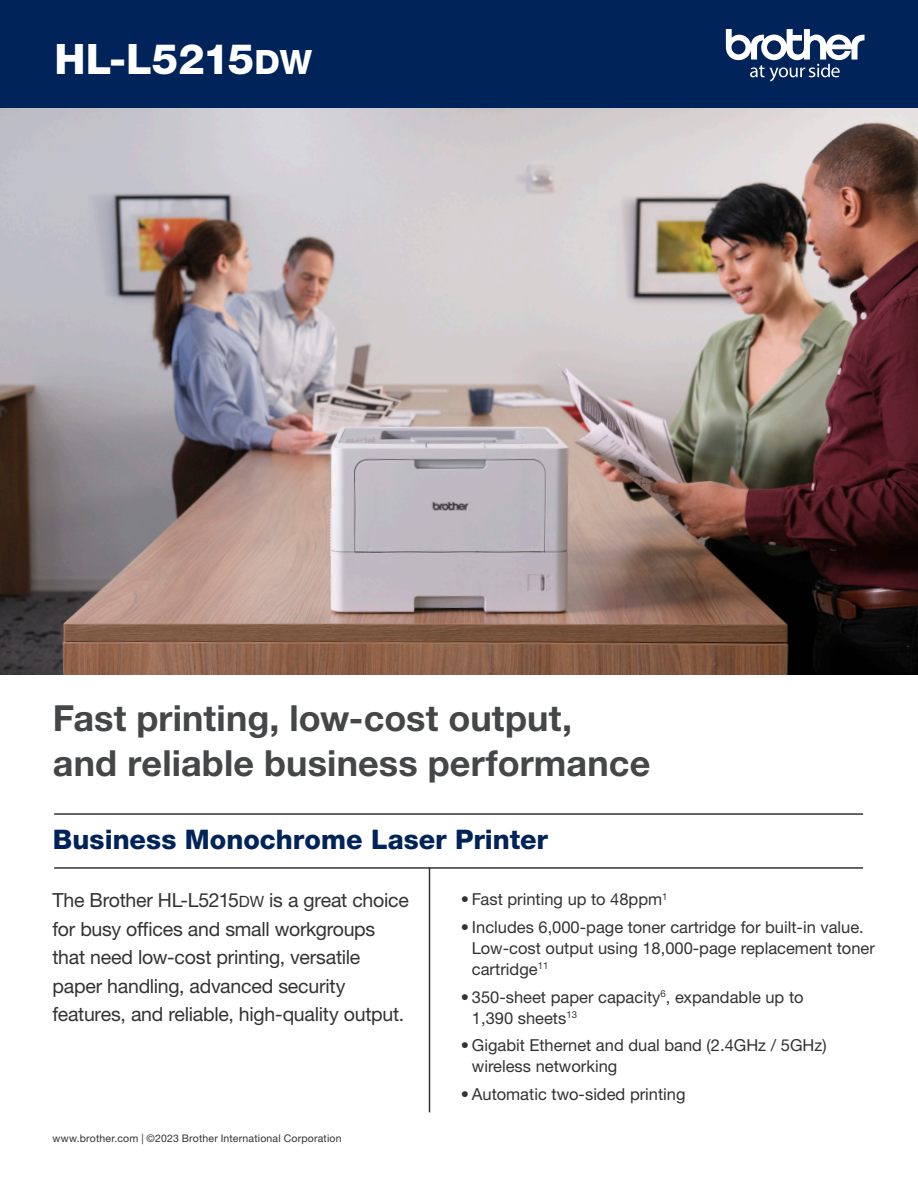
<style>
.page{position:relative;width:918px;height:1188px;background:#fff}
.page>*{position:absolute;margin:0;border:0;box-sizing:border-box;transform-origin:0 0}
.t1{font:42px "Helvetica Neue LTW1 G Hv SC800";color:#fff}
.t2{font:700 36px/45px "Helvetica Neue LTW1 G";letter-spacing:.005em;color:#454647}
.t3{font:800 27px "Helvetica Neue LTW1 G";color:#002359}
.t4{font:19.5px/28.5px "Helvetica Neue LTW1 G";letter-spacing:-.015em;color:#323332}
.t5{font:16.5px/21px "Helvetica Neue LTW1 G";color:#323332}
.t6{font:10.5px "Helvetica Neue LTW1 G";letter-spacing:.015em;color:#323332}
.s1{font-size:33.6px}
.s2{font-family:"Helvetica Neue LTW1 G Roman SC800";font-size:15.6px}
</style>
<div class="page">
<img style="left:0;top:108px;width:918px;height:567px">
<hr style="left:54px;top:813px;width:809px;height:2px;background:#323332">
<hr style="left:429px;top:867px;width:1px;height:245px;background:#323332">
<hr style="left:54px;top:867px;width:809px;height:2px;background:#323332">
<div style="left:0;top:0;width:918px;height:108px;background:#002359"></div>
<svg style="left:726px;top:29px;width:139px;height:52px"></svg>
<p class="t1" style="left:55px;top:34px;width:259px">HL-L5215<span class="s1">dw</span></p>
<p class="t2" style="left:53px;top:696px;width:599px">Fast printing, low-cost output,<br>and reliable business performance</p>
<p class="t3" style="left:53px;top:823px;width:497px">Business Monochrome Laser Printer</p>
<p class="t4" style="left:52px;top:886px;width:358px">The Brother HL-L5215<span class="s2">dw</span> is a great choice for busy offices and small workgroups that need low-cost printing, versatile paper handling, advanced security features, and reliable, high-quality output.</p>
<p class="t6" style="left:52px;top:1132px;width:291px">www.brother.com | ©2023 Brother International Corporation</p>
<p class="t5" style="left:461px;top:889px;width:208px">• Fast printing up to 48ppm<sup>1</sup></p>
<p class="t5" style="left:472px;top:916px;width:404px;text-indent:-11px">• Includes 6,000-page toner cartridge for built-in value.<br>Low-cost output using 18,000-page replacement toner cartridge<sup>11</sup></p>
<p class="t5" style="left:472px;top:986px;width:333px;text-indent:-11px">• 350-sheet paper capacity<sup>6</sup>, expandable up to<br>1,390 sheets<sup>13</sup></p>
<p class="t5" style="left:472px;top:1035px;width:356px;text-indent:-11px">• Gigabit Ethernet and dual band (2.4GHz / 5GHz) wireless networking</p>
<p class="t5" style="left:461px;top:1084px;width:226px">• Automatic two-sided printing</p>
</div>
